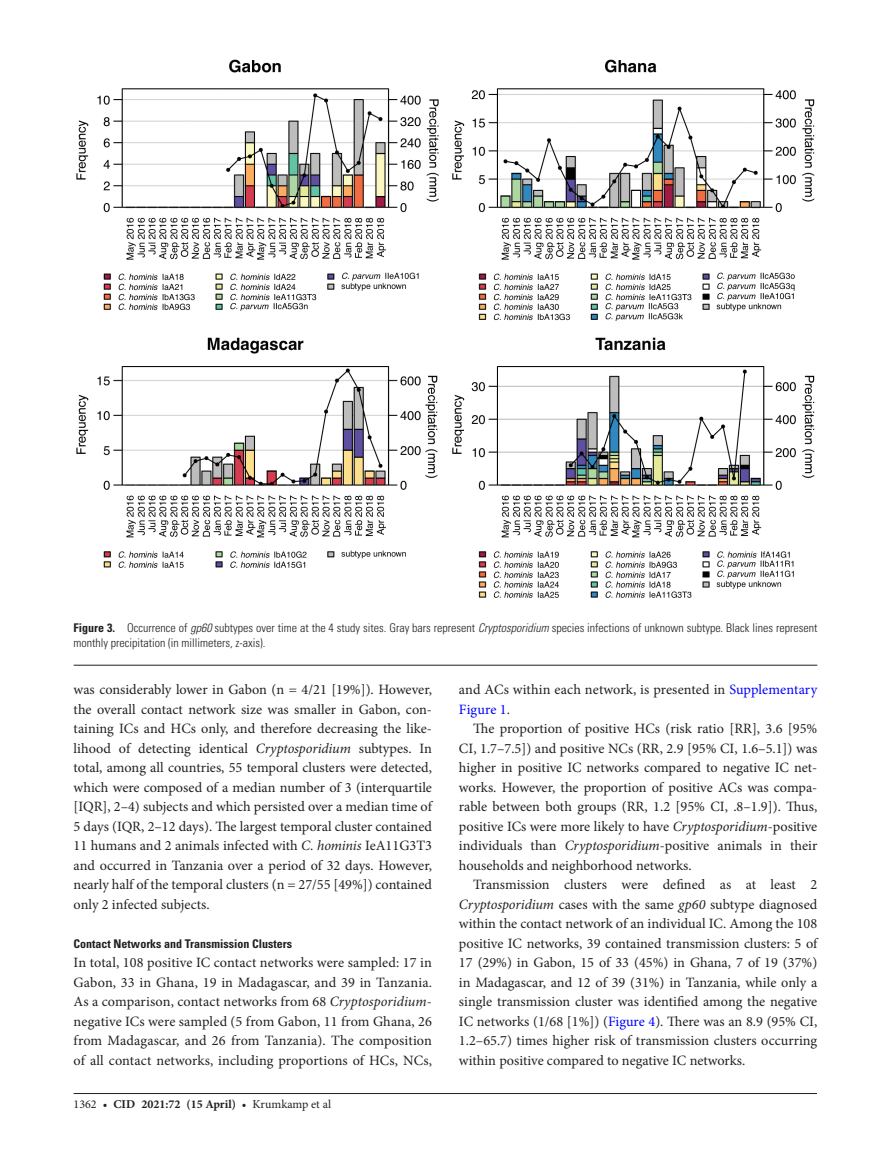
<style>
.page{position:relative;width:891px;height:1174px;background:#fff}
.page>*{position:absolute;margin:0;border:0;box-sizing:border-box;transform-origin:0 0}
.t1{font:14.25px/19.5px "Minion Pro";color:#231f20;text-align:justify}
.t2{font:300 condensed 12px/15px "Univers LT Std";color:#231f20}
.t3{font:700 condensed 12px "Univers LT Std";color:#231f20}
.t4{font:700 12px "Minion Pro";color:#231f20}
.s1{font-weight:700}
.s2{font-style:italic}
.s3{font-weight:400}
.s4{color:#00f}
</style>
<div class="page">
<hr style="left:74px;top:1093px;width:743px;height:1px;background:#231f20">
<hr style="left:74px;top:665px;width:743px;height:1px;background:#231f20">
<img style="left:76px;top:59px;width:739px;height:539px">
<p class="t2" style="left:74px;top:620px;width:745px"><span class="s1">Figure 3.</span> Occurrence of <span class="s2">gp60</span> subtypes over time at the 4 study sites. Gray bars represent <span class="s2">Cryptosporidium</span> species infections of unknown subtype. Black lines represent monthly precipitation (in millimeters, z-axis).</p>
<p class="t1" style="left:74px;top:680px;width:360px">was considerably lower in Gabon (n = 4/21 [19%]). However, the overall contact network size was smaller in Gabon, con&shy;taining ICs and HCs only, and therefore decreasing the like&shy;lihood of detecting identical <span class="s2">Cryptosporidium</span> subtypes. In total, among all countries, 55 temporal clusters were detected, which were composed of a median number of 3 (interquartile [IQR], 2–4) subjects and which persisted over a median time of 5 days (IQR, 2–12 days). The largest temporal cluster contained 11 humans and 2 animals infected with <span class="s2">C. hominis</span> IeA11G3T3 and occurred in Tanzania over a period of 32 days. However, nearly half of the temporal clusters (n = 27/55 [49%]) contained only 2 infected subjects.</p>
<p class="t3" style="left:74px;top:936px;width:220px">Contact Networks and Transmission Clusters</p>
<p class="t1" style="left:74px;top:953px;width:360px">In total, 108 positive IC contact networks were sampled: 17 in Gabon, 33 in Ghana, 19 in Madagascar, and 39 in Tanzania.<br>As a comparison, contact networks from 68 <span class="s2">Cryptosporidium&shy;</span>negative ICs were sampled (5 from Gabon, 11 from Ghana, 26 from Madagascar, and 26 from Tanzania). The composition of all contact networks, including proportions of HCs, NCs,</p>
<p class="t4" style="left:74px;top:1095px;width:259px"><span class="s3">1362 •</span> cid 2021:72 (15 April) <span class="s3">• Krumkamp et al</span></p>
<p class="t1" style="left:459px;top:680px;width:360px">and ACs within each network, is presented in <span class="s4">Supplementary<br>Figure 1</span>.</p>
<p class="t1" style="left:459px;top:719px;width:360px;text-indent:14px">The proportion of positive HCs (risk ratio [RR], 3.6 [95% CI, 1.7–7.5]) and positive NCs (RR, 2.9 [95% CI, 1.6–5.1]) was higher in positive IC networks compared to negative IC net&shy;works. However, the proportion of positive ACs was compa&shy;rable between both groups (RR, 1.2 [95% CI, .8–1.9]). Thus, positive ICs were more likely to have <span class="s2">Cryptosporidium</span>-positive individuals than <span class="s2">Cryptosporidium</span>-positive animals in their households and neighborhood networks.</p>
<p class="t1" style="left:459px;top:875px;width:360px;text-indent:14px">Transmission clusters were defined as at least 2<br><span class="s2">Cryptosporidium</span> cases with the same <span class="s2">gp60</span> subtype diagnosed within the contact network of an individual IC. Among the 108 positive IC networks, 39 contained transmission clusters: 5 of 17 (29%) in Gabon, 15 of 33 (45%) in Ghana, 7 of 19 (37%) in Madagascar, and 12 of 39 (31%) in Tanzania, while only a single transmission cluster was identified among the negative IC networks (1/68 [1%]) (<span class="s4">Figure 4</span>). There was an 8.9 (95% CI, 1.2–65.7) times higher risk of transmission clusters occurring within positive compared to negative IC networks.</p>
</div>
